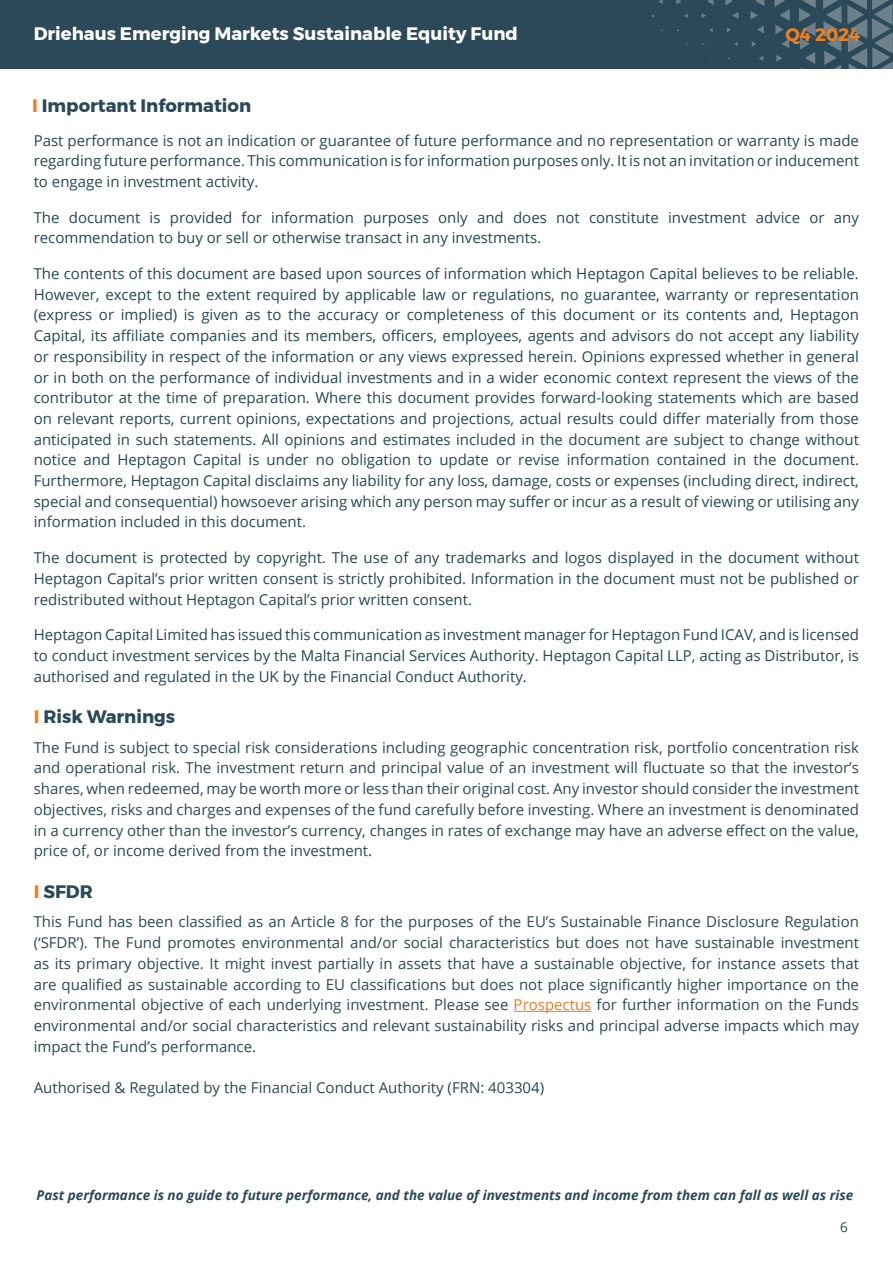
<style>
.page{position:relative;width:893px;height:1263px;background:#fff}
.page>*{position:absolute;margin:0;border:0;box-sizing:border-box;transform-origin:0 0}
.t1{font:700 18px "Montserrat";color:#fff}
.t2{font:700 18px "Montserrat";color:#2a4958}
.t3{font:700 18px "Montserrat";color:#eb8023}
.t4{font:15px/20.7px "Open Sans";color:#234856;text-align:justify}
.t5{font:15px/20.7px "Open Sans";color:#2a4958;text-align:justify}
.t6{font:italic 700 13.5px "Open Sans";color:#2a4958}
.t7{font:13.5px "Open Sans";color:#2a4958}
.s1{color:#eb8023}
.s2{color:#ec7c24}
</style>
<div class="page">
<div style="left:0;top:0;width:893px;height:69px;background:#2c4959"></div>
<svg style="left:684px;top:14px;width:4px;height:4px"></svg>
<svg style="left:701px;top:13px;width:5px;height:5px"></svg>
<svg style="left:659px;top:0;width:4px;height:4px"></svg>
<svg style="left:676px;top:0;width:5px;height:5px"></svg>
<svg style="left:707px;top:0;width:7px;height:5px"></svg>
<svg style="left:727px;top:27px;width:4px;height:5px"></svg>
<svg style="left:725px;top:0;width:8px;height:5px"></svg>
<svg style="left:732px;top:12px;width:7px;height:7px"></svg>
<svg style="left:752px;top:41px;width:4px;height:6px"></svg>
<svg style="left:759px;top:56px;width:4px;height:5px"></svg>
<svg style="left:757px;top:26px;width:7px;height:7px"></svg>
<svg style="left:776px;top:55px;width:6px;height:7px"></svg>
<svg style="left:750px;top:0;width:14px;height:19px"></svg>
<svg style="left:774px;top:0;width:16px;height:48px"></svg>
<svg style="left:799px;top:0;width:17px;height:69px"></svg>
<svg style="left:823px;top:0;width:70px;height:69px"></svg>
<hr style="left:514px;top:1011px;width:77px;height:1px;background:#ec7c24">
<p class="t1" style="left:34px;top:20px;width:486px">Driehaus Emerging Markets Sustainable Equity Fund</p>
<p class="t3" style="left:785px;top:20px;width:76px">Q4 2024</p>
<p class="t2" style="left:32px;top:91px;width:221px"><span class="s1">I</span> Important Information</p>
<p class="t4" style="left:34px;top:129px;width:827px">Past performance is not an indication or guarantee of future performance and no representation or warranty is made regarding future performance. This communication is for information purposes only. It is not an invitation or inducement to engage in investment activity.</p>
<p class="t4" style="left:34px;top:206px;width:827px">The document is provided for information purposes only and does not constitute investment advice or any recommendation to buy or sell or otherwise transact in any investments.</p>
<p class="t4" style="left:34px;top:263px;width:827px">The contents of this document are based upon sources of information which Heptagon Capital believes to be reliable.<br>However, except to the extent required by applicable law or regulations, no guarantee, warranty or representation (express or implied) is given as to the accuracy or completeness of this document or its contents and, Heptagon Capital, its affiliate companies and its members, officers, employees, agents and advisors do not accept any liability or responsibility in respect of the information or any views expressed herein. Opinions expressed whether in general or in both on the performance of individual investments and in a wider economic context represent the views of the contributor at the time of preparation. Where this document provides forward-looking statements which are based on relevant reports, current opinions, expectations and projections, actual results could differ materially from those anticipated in such statements. All opinions and estimates included in the document are subject to change without notice and Heptagon Capital is under no obligation to update or revise information contained in the document.<br>Furthermore, Heptagon Capital disclaims any liability for any loss, damage, costs or expenses (including direct, indirect, special and consequential) howsoever arising which any person may suffer or incur as a result of viewing or utilising any information included in this document.</p>
<p class="t4" style="left:34px;top:547px;width:827px">The document is protected by copyright. The use of any trademarks and logos displayed in the document without Heptagon Capital’s prior written consent is strictly prohibited. Information in the document must not be published or redistributed without Heptagon Capital’s prior written consent.</p>
<p class="t4" style="left:34px;top:624px;width:827px">Heptagon Capital Limited has issued this communication as investment manager for Heptagon Fund ICAV, and is licensed to conduct investment services by the Malta Financial Services Authority. Heptagon Capital LLP, acting as Distributor, is authorised and regulated in the UK by the Financial Conduct Authority.</p>
<p class="t2" style="left:34px;top:702px;width:143px"><span class="s1">I</span> Risk Warnings</p>
<p class="t5" style="left:34px;top:737px;width:827px">The Fund is subject to special risk considerations including geographic concentration risk, portfolio concentration risk and operational risk. The investment return and principal value of an investment will fluctuate so that the investor’s shares, when redeemed, may be worth more or less than their original cost. Any investor should consider the investment objectives, risks and charges and expenses of the fund carefully before investing. Where an investment is denominated in a currency other than the investor’s currency, changes in rates of exchange may have an adverse effect on the value, price of, or income derived from the investment.</p>
<p class="t2" style="left:34px;top:877px;width:61px"><span class="s1">I</span> SFDR</p>
<p class="t5" style="left:34px;top:911px;width:827px">This Fund has been classified as an Article 8 for the purposes of the EU’s Sustainable Finance Disclosure Regulation (‘SFDR’). The Fund promotes environmental and/or social characteristics but does not have sustainable investment as its primary objective. It might invest partially in assets that have a sustainable objective, for instance assets that are qualified as sustainable according to EU classifications but does not place significantly higher importance on the environmental objective of each underlying investment. Please see <span class="s2">Prospectus</span> for further information on the Funds environmental and/or social characteristics and relevant sustainability risks and principal adverse impacts which may impact the Fund’s performance.</p>
<p class="t5" style="left:34px;top:1077px;width:512px">Authorised &amp; Regulated by the Financial Conduct Authority (FRN: 403304)</p>
<p class="t6" style="left:37px;top:1186px;width:818px">Past performance is no guide to future performance, and the value of investments and income from them can fall as well as rise</p>
<p class="t7" style="left:840px;top:1217px;width:9px">6</p>
</div>
